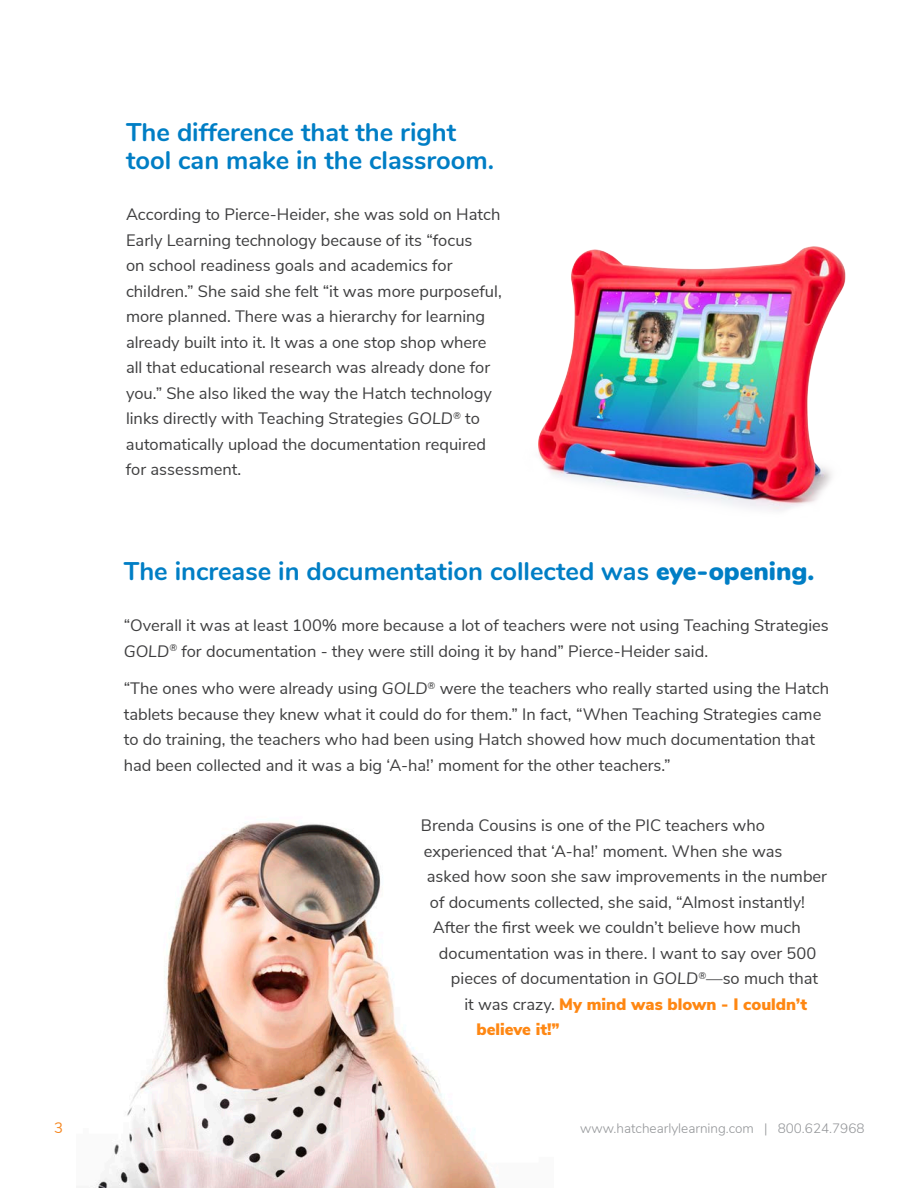
<style>
.page{position:relative;width:918px;height:1188px;background:#fff}
.page>*{position:absolute;margin:0;border:0;box-sizing:border-box;transform-origin:0 0}
.t1{font:700 25.5px/28.5px "Nunito";color:#007ec5}
.t2{font:16.5px/25.5px "Nunito Sans";color:#3e3e3f}
.t3{font:900 16.5px "Nunito Sans";color:#fe8713}
.t4{font:15px "Nunito";color:#f58721}
.t5{font:300 13.5px "Nunito";color:#939598}
.s1{font-style:italic}
.s2{font-weight:900}
.s3{font-weight:400;color:#3e3e3f}
</style>
<div class="page">
<img style="left:95px;top:822px;width:403px;height:366px">
<img style="left:538px;top:246px;width:308px;height:265px">
<p class="t1" style="left:126px;top:116px;width:370px">The difference that the right tool can make in the classroom.</p>
<p class="t2" style="left:126px;top:201px;width:377px">According to Pierce-Heider, she was sold on Hatch Early Learning technology because of its “focus<br>on school readiness goals and academics for children.” She said she felt “it was more purposeful, more planned. There was a hierarchy for learning already built into it. It was a one stop shop where all that educational research was already done for you.” She also liked the way the Hatch technology links directly with Teaching Strategies <span class="s1">GOLD</span><sup>®</sup> to automatically upload the documentation required for assessment.</p>
<p class="t1" style="left:124px;top:556px;width:692px">The increase in documentation collected was <span class="s2">eye-opening.</span></p>
<p class="t2" style="left:124px;top:612px;width:707px">“Overall it was at least 100% more because a lot of teachers were not using Teaching Strategies<br><span class="s1">GOLD</span><sup>®</sup> for documentation - they were still doing it by hand” Pierce-Heider said.</p>
<p class="t2" style="left:124px;top:675px;width:707px">“The ones who were already using <span class="s1">GOLD</span><sup>®</sup> were the teachers who really started using the Hatch tablets because they knew what it could do for them.” In fact, “When Teaching Strategies came to do training, the teachers who had been using Hatch showed how much documentation that had been collected and it was a big ‘A-ha!’ moment for the other teachers.”</p>
<p class="t2" style="left:421px;top:812px;width:346px">Brenda Cousins is one of the PIC teachers who</p>
<p class="t2" style="left:424px;top:837px;width:360px">experienced that ‘A-ha!’ moment. When she was</p>
<p class="t2" style="left:427px;top:863px;width:402px">asked how soon she saw improvements in the number</p>
<p class="t2" style="left:430px;top:888px;width:377px">of documents collected, she said, “Almost instantly!</p>
<p class="t2" style="left:433px;top:914px;width:369px">After the first week we couldn’t believe how much</p>
<p class="t2" style="left:439px;top:939px;width:379px">documentation was in there. I want to say over 500</p>
<p class="t2" style="left:451px;top:965px;width:369px">pieces of documentation in <span class="s1">GOLD</span><sup>®</sup>—so much that</p>
<p class="t3" style="left:464px;top:992px;width:344px"><span class="s3">it was crazy.</span> My mind was blown - I couldn’t</p>
<p class="t3" style="left:476px;top:1017px;width:85px">believe it!”</p>
<p class="t4" style="left:54px;top:1117px;width:10px">3</p>
<p class="t5" style="left:580px;top:1118px;width:286px">www.hatchearlylearning.com | 800.624.7968</p>
</div>
